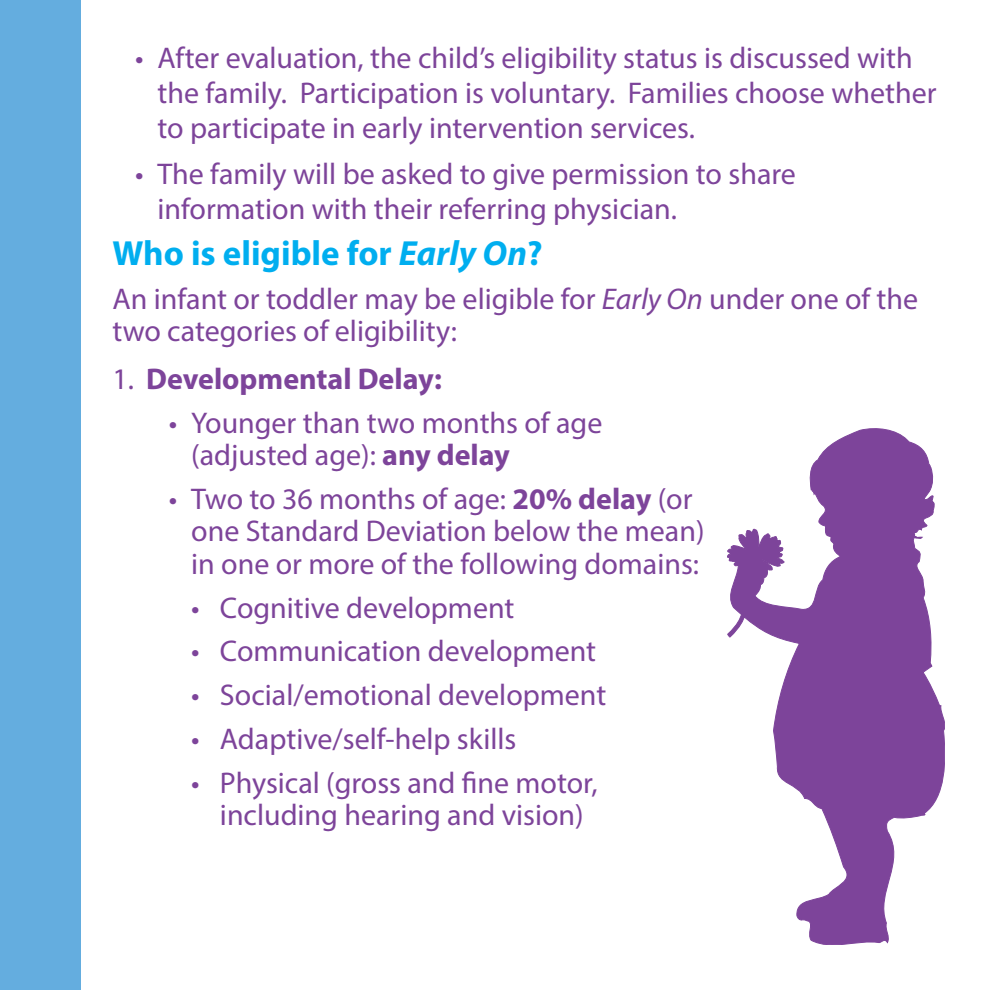
<style>
.page{position:relative;width:990px;height:990px;background:#fff}
.page>*{position:absolute;margin:0;border:0;box-sizing:border-box;transform-origin:0 0}
.t1{font:700 35px "Myriad Pro";color:#00aeef}
.Body{font:30px/32.5px "Myriad Pro";color:#7d449a}
.Body-2{font:700 30px "Myriad Pro";color:#7d449a}
.s1{font-style:italic}
.s2{font-weight:400}
.s3{font-weight:700}
</style>
<div class="page">
<div style="left:0;top:0;width:80px;height:990px;background:#64addf"></div>
<svg style="left:727px;top:428px;width:218px;height:517px"></svg>
<h2 class="Body" style="left:158px;top:39px;width:781px;line-height:35px;text-indent:-22px">• After evaluation, the child’s eligibility status is discussed with the family. Participation is voluntary. Families choose whether to participate in early intervention services.</h2>
<h2 class="Body" style="left:158px;top:156px;width:640px;line-height:35px;text-indent:-22px">• The family will be asked to give permission to share information with their referring physician.</h2>
<h2 class="t1" style="left:112px;top:230px;width:432px">Who is eligible for <span class="s1">Early On</span>?</h2>
<h2 class="Body" style="left:112px;top:282px;width:807px">An infant or toddler may be eligible for <span class="s1">Early On</span> under one of the two categories of eligibility:</h2>
<p class="Body-2" style="left:112px;top:359px;width:331px"><span class="s2">1.</span> Developmental Delay:</p>
<p class="Body" style="left:191px;top:406px;width:413px;text-indent:-22px">• Younger than two months of age (adjusted age): <span class="s3">any delay</span></p>
<p class="Body" style="left:191px;top:482px;width:515px;text-indent:-22px">• Two to 36 months of age: <span class="s3">20% delay</span> (or one Standard Deviation below the mean) in one or more of the following domains:</p>
<p class="Body" style="left:191px;top:591px;width:325px">• Cognitive development</p>
<p class="Body" style="left:191px;top:634px;width:406px">• Communication development</p>
<p class="Body" style="left:191px;top:678px;width:417px">• Social/emotional development</p>
<p class="Body" style="left:191px;top:722px;width:327px">• Adaptive/self-help skills</p>
<p class="Body" style="left:191px;top:766px;width:408px;text-align:center">• Physical (gross and fine motor, including hearing and vision)</p>
</div>
